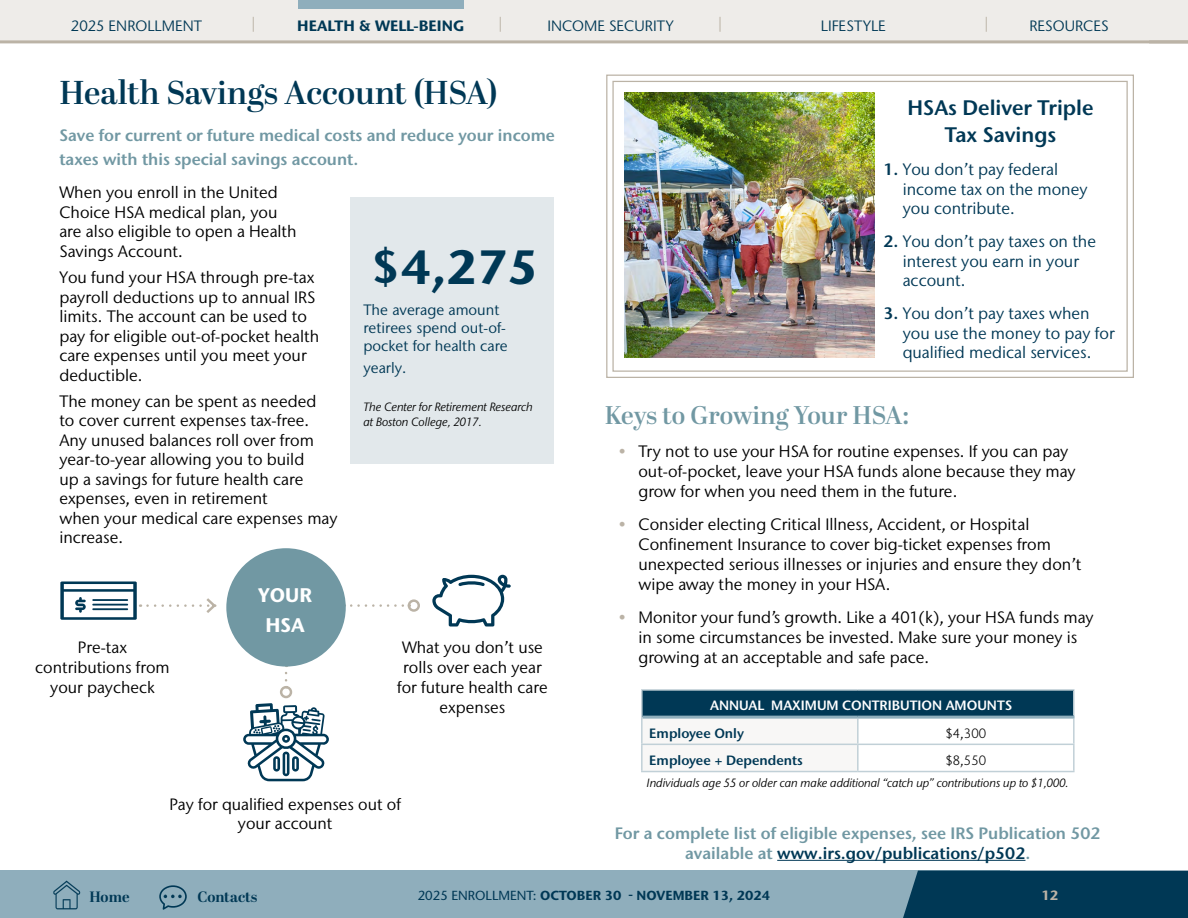
<style>
.page{position:relative;width:1188px;height:918px;background:#fff}
.page>*{position:absolute;margin:0;border:0;box-sizing:border-box;transform-origin:0 0}
.t1{font:700 48px "Stone Sans IIITC Pro";color:#003855}
.t2{font:600 33px "Abril Display";letter-spacing:-.005em;color:#003855}
.t3{font:600 25.5px "Abril Display";letter-spacing:-.005em;color:#7198a3}
.t4{font:600 21px/27px "Stone Sans IIITC Pro";color:#003855;text-align:center}
.t5{font:700 19.65px/29.5px "Stone Sans IIITC Pro";color:#fff;text-align:center}
.t6{font:16.5px/19.5px "Stone Sans IIITC Pro";color:#000}
.t7{font:600 16.5px/24px "Stone Sans IIITC Pro";color:#7198a3}
.t8{font:16.5px/19.5px "Stone Sans IIITC Pro";color:#003855}
.t9{font:16.35px/19.6px "Stone Sans IIITC Pro";color:#000;text-align:center}
.t10{font:15px/18px "Stone Sans IIITC Pro";color:#003855}
.t11{font:700 15px "Stone Sans IIITC Pro";color:#003855}
.t12{font:700 15px "Abril Display";color:#003855}
.t13{font:500 15px "Stone Sans IIITC Pro";color:#bbb3a6}
.t14{font:600 13.5px "Stone Sans IIITC Pro";color:#fff}
.t15{font:600 13.5px "Stone Sans IIITC Pro";color:#003855}
.t16{font:300 13.5px "Stone Sans IIITC Pro";color:#000}
.t17{font:700 13.5px "Stone Sans IIITC Pro";color:#bbb3a6}
.t18{font:700 13.2px "Stone Sans IIITC Pro";color:#003855}
.t19{font:italic 12px/14.4px "Stone Sans IIITC Pro";color:#000}
.s1{font-weight:600}
.s2{color:#bbb3a6}
.s3{color:#003855}
.s4{font-weight:500}
</style>
<div class="page">
<div style="left:0;top:0;width:1188px;height:40px;background:#eeece9"></div>
<hr style="left:0;top:40px;width:1188px;height:3px;background:#bbb3a6">
<div style="left:299px;top:0;width:165px;height:9px;background:#8faebc"></div>
<div style="left:0;top:871px;width:1010px;height:47px;background:#8faebc"></div>
<div style="left:903px;top:871px;width:285px;height:47px;background:#003855"></div>
<svg style="left:53px;top:881px;width:27px;height:28px"></svg>
<svg style="left:159px;top:885px;width:28px;height:25px"></svg>
<hr style="left:777px;top:860px;width:248px;height:1px;background:#003855">
<div style="left:642px;top:690px;width:432px;height:27px;background:#003855"></div>
<svg style="left:643px;top:743px;width:430px;height:28px"></svg>
<hr style="left:1073px;top:691px;width:2px;height:25px;background:#c1d0d7">
<hr style="left:641px;top:689px;width:217px;height:2px;background:#c1d0d7">
<hr style="left:858px;top:689px;width:217px;height:2px;background:#c1d0d7">
<hr style="left:641px;top:744px;width:217px;height:1px;background:#c1d0d7">
<hr style="left:641px;top:771px;width:217px;height:1px;background:#c1d0d7">
<hr style="left:857px;top:719px;width:2px;height:25px;background:#c1d0d7">
<hr style="left:1073px;top:719px;width:2px;height:25px;background:#c1d0d7">
<hr style="left:858px;top:744px;width:217px;height:1px;background:#c1d0d7">
<hr style="left:857px;top:745px;width:2px;height:26px;background:#c1d0d7">
<hr style="left:1073px;top:745px;width:2px;height:26px;background:#c1d0d7">
<hr style="left:858px;top:771px;width:217px;height:1px;background:#c1d0d7">
<hr style="left:641px;top:691px;width:2px;height:26px;background:#c1d0d7">
<hr style="left:641px;top:717px;width:2px;height:27px;background:#c1d0d7">
<hr style="left:641px;top:745px;width:2px;height:26px;background:#c1d0d7">
<hr style="left:643px;top:716px;width:215px;height:3px;background:#8faebc">
<hr style="left:858px;top:716px;width:217px;height:3px;background:#8faebc">
<svg style="left:432px;top:575px;width:79px;height:52px"></svg>
<svg style="left:351px;top:604px;width:57px;height:3px"></svg>
<div style="left:408px;top:599px;width:12px;height:13px;border:2px solid #bbb3a6;border-radius:50%"></div>
<div style="left:280px;top:686px;width:12px;height:12px;border:2px solid #bbb3a6;border-radius:50%"></div>
<svg style="left:60px;top:581px;width:81px;height:39px"></svg>
<svg style="left:147px;top:598px;width:70px;height:15px"></svg>
<div style="left:226px;top:548px;width:120px;height:119px;background:#7198a3;border-radius:50%"></div>
<svg style="left:243px;top:703px;width:86px;height:78px"></svg>
<div style="left:350px;top:197px;width:204px;height:267px;background:#e2e8eb"></div>
<svg style="left:606px;top:74px;width:528px;height:304px"></svg>
<div style="left:612px;top:81px;width:516px;height:291px;border:1px solid #bbb3a6"></div>
<img style="left:624px;top:92px;width:251px;height:265px">
<p class="t10" style="left:71px;top:16px;width:132px">2025 ENROLLMENT</p>
<p class="t13" style="left:251px;top:13px;width:7px">|</p>
<p class="t11" style="left:297px;top:16px;width:168px">HEALTH &amp; WELL-BEING</p>
<p class="t13" style="left:498px;top:13px;width:7px">|</p>
<p class="t13" style="left:718px;top:13px;width:7px">|</p>
<p class="t13" style="left:984px;top:13px;width:7px">|</p>
<p class="t10" style="left:547px;top:16px;width:128px">INCOME SECURITY</p>
<p class="t10" style="left:1029px;top:16px;width:81px">RESOURCES</p>
<p class="t10" style="left:821px;top:16px;width:67px">LIFESTYLE</p>
<h2 class="t2" style="left:59px;top:70px;width:440px">Health Savings Account (HSA)</h2>
<p class="t7" style="left:59px;top:123px;width:497px">Save for current or future medical costs and reduce your income taxes with this special savings account.</p>
<p class="t6" style="left:59px;top:183px;width:239px">When you enroll in the United<br>Choice HSA medical plan, you are also eligible to open a Health<br>Savings Account.</p>
<p class="t6" style="left:59px;top:267px;width:261px">You fund your HSA through pre-tax payroll deductions up to annual IRS limits. The account can be used to pay for eligible out-of-pocket health care expenses until you meet your deductible.</p>
<p class="t6" style="left:59px;top:391px;width:280px">The money can be spent as needed<br>to cover current expenses tax-free.<br>Any unused balances roll over from year-to-year allowing you to build<br>up a savings for future health care expenses, even in retirement<br>when your medical care expenses may increase.</p>
<h3 class="t3" style="left:605px;top:398px;width:306px">Keys to Growing Your HSA:</h3>
<p class="t4" style="left:908px;top:94px;width:188px">HSAs Deliver Triple<br>Tax Savings</p>
<p class="t8" style="left:903px;top:160px;width:186px;text-indent:-19px"><span class="s1">1.</span> You don’t pay federal income tax on the money you contribute.</p>
<p class="t8" style="left:903px;top:232px;width:195px;text-indent:-19px"><span class="s1">2.</span> You don’t pay taxes on the interest you earn in your account.</p>
<p class="t8" style="left:903px;top:304px;width:214px;text-indent:-19px"><span class="s1">3.</span> You don’t pay taxes when you use the money to pay for qualified medical services.</p>
<h1 class="t1" style="left:370px;top:236px;width:170px">$4,275</h1>
<p class="t10" style="left:363px;top:301px;width:146px">The average amount retirees spend out-of&shy;pocket for health care</p>
<p class="t10" style="left:363px;top:359px;width:45px">yearly.</p>
<p class="t19" style="left:363px;top:400px;width:171px">The Center for Retirement Research at Boston College, 2017.</p>
<p class="t6" style="left:638px;top:442px;width:439px;text-indent:-20px"><span class="s2">•</span> Try not to use your HSA for routine expenses. If you can pay out-of-pocket, leave your HSA funds alone because they may grow for when you need them in the future.</p>
<p class="t6" style="left:638px;top:514px;width:445px;text-indent:-20px"><span class="s2">•</span> Consider electing Critical Illness, Accident, or Hospital Confinement Insurance to cover big-ticket expenses from unexpected serious illnesses or injuries and ensure they don’t wipe away the money in your HSA.</p>
<p class="t6" style="left:638px;top:607px;width:457px;text-indent:-20px"><span class="s2">•</span> Monitor your fund’s growth. Like a 401(k), your HSA funds may in some circumstances be invested. Make sure your money is growing at an acceptable and safe pace.</p>
<p class="t14" style="left:710px;top:697px;width:304px">ANNUAL MAXIMUM CONTRIBUTION AMOUNTS</p>
<p class="t15" style="left:649px;top:724px;width:96px">Employee Only</p>
<p class="t16" style="left:946px;top:725px;width:42px">$4,300</p>
<p class="t15" style="left:649px;top:751px;width:155px">Employee + Dependents</p>
<p class="t16" style="left:946px;top:752px;width:42px">$8,550</p>
<p class="t19" style="left:647px;top:775px;width:423px">Individuals age 55 or older can make additional “catch up” contributions up to $1,000.</p>
<p class="t7" style="left:615px;top:823px;width:487px;line-height:19.5px;text-align:center">For a complete list of eligible expenses, see IRS Publication 502 available at <span class="s3">www.irs.gov/publications/p502</span>.</p>
<p class="t5" style="left:258px;top:580px;width:55px">YOUR<br>HSA</p>
<p class="t9" style="left:397px;top:638px;width:152px">What you don’t use rolls over each year for future health care expenses</p>
<p class="t9" style="left:35px;top:638px;width:136px">Pre-tax contributions from your paycheck</p>
<p class="t9" style="left:169px;top:794px;width:233px">Pay for qualified expenses out of your account</p>
<p class="t18" style="left:418px;top:887px;width:354px"><span class="s4">2025 ENROLLMENT:</span> OCTOBER 30 - NOVEMBER 13, 2024</p>
<p class="t12" style="left:89px;top:886px;width:42px">Home</p>
<p class="t12" style="left:197px;top:886px;width:61px">Contacts</p>
<p class="t17" style="left:1041px;top:887px;width:19px">12</p>
</div>
